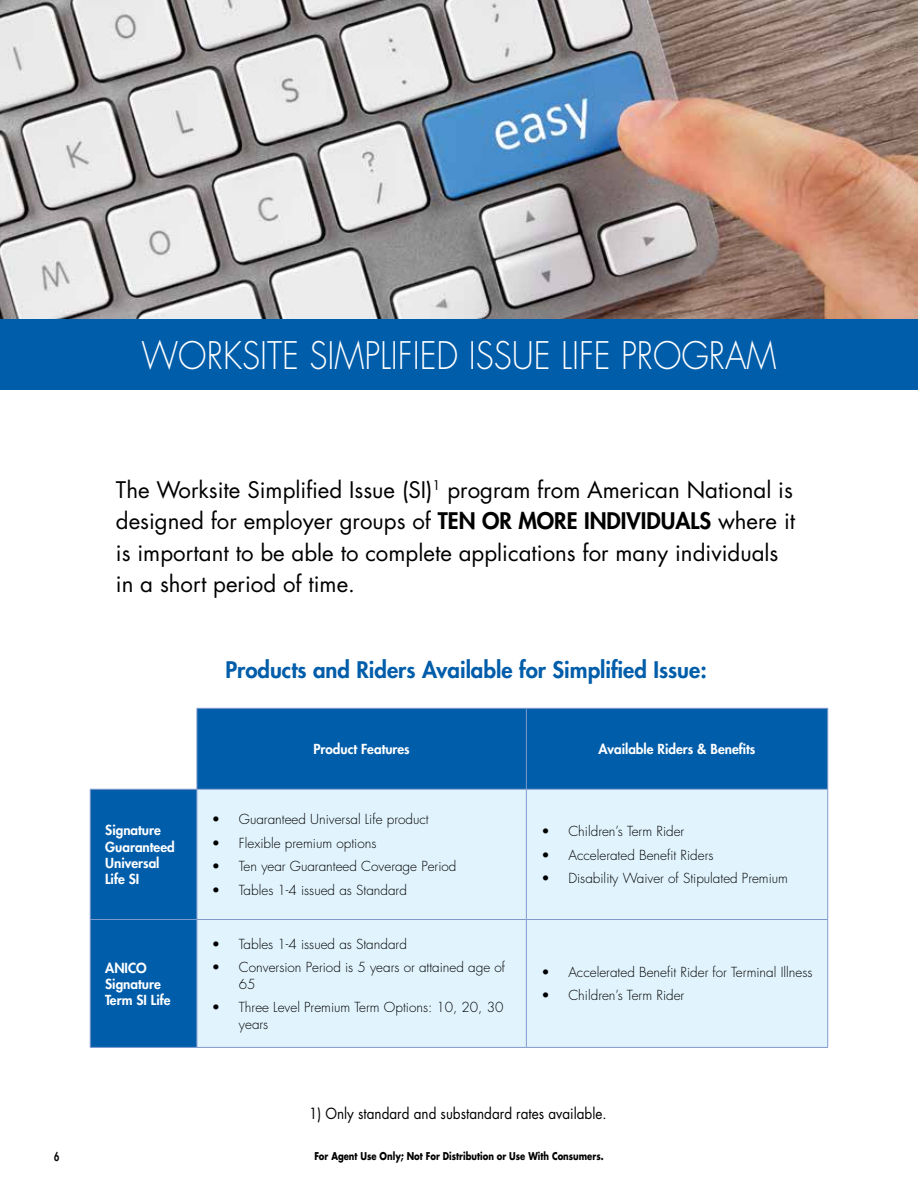
<style>
.page{position:relative;width:918px;height:1188px;background:#fff}
.page>*{position:absolute;margin:0;border:0;box-sizing:border-box;transform-origin:0 0}
.t1{font:300 37.05px "Futura";color:#fff;scale:.9 1}
.t2{font:22.2px/31.5px "Futura";color:#000}
.t3{font:800 22.2px "Futura";color:#005daa}
.t4{font:15px "Futura";color:#000;scale:.9 1}
.t5{font:300 13.5px/16.2px "Futura";color:#000}
.t6{font:800 13.5px/16.2px "Futura";color:#fff}
.t7{font:800 12px "Futura";color:#000;scale:.75 1}
.t8{font:700 10.5px "Futura";color:#000;scale:.81 1}
.s1{font-weight:800}
</style>
<div class="page">
<img style="left:0;top:0;width:918px;height:320px">
<svg style="left:90px;top:708px;width:738px;height:339px;fill:#005daa"></svg>
<div style="left:198px;top:790px;width:630px;height:257px;background:#e1f4fd"></div>
<hr style="left:197px;top:708px;width:329px;height:1px;background:#8099cd">
<hr style="left:197px;top:708px;width:1px;height:81px;background:#8099cd">
<hr style="left:526px;top:708px;width:302px;height:1px;background:#8099cd">
<hr style="left:526px;top:708px;width:1px;height:81px;background:#8099cd">
<hr style="left:828px;top:708px;width:1px;height:81px;background:#8099cd">
<hr style="left:90px;top:789px;width:107px;height:1px;background:#8099cd">
<hr style="left:90px;top:789px;width:1px;height:130px;background:#8099cd">
<hr style="left:197px;top:789px;width:329px;height:1px;background:#8099cd">
<hr style="left:197px;top:789px;width:1px;height:130px;background:#8099cd">
<hr style="left:526px;top:789px;width:302px;height:1px;background:#8099cd">
<hr style="left:526px;top:789px;width:1px;height:130px;background:#8099cd">
<hr style="left:828px;top:789px;width:1px;height:130px;background:#8099cd">
<hr style="left:90px;top:919px;width:107px;height:1px;background:#8099cd">
<hr style="left:90px;top:920px;width:1px;height:127px;background:#8099cd">
<hr style="left:197px;top:919px;width:329px;height:1px;background:#8099cd">
<hr style="left:197px;top:920px;width:1px;height:127px;background:#8099cd">
<hr style="left:526px;top:919px;width:302px;height:1px;background:#8099cd">
<hr style="left:526px;top:920px;width:1px;height:127px;background:#8099cd">
<hr style="left:828px;top:920px;width:1px;height:127px;background:#8099cd">
<hr style="left:90px;top:1047px;width:107px;height:1px;background:#8099cd">
<hr style="left:197px;top:1047px;width:329px;height:1px;background:#8099cd">
<hr style="left:526px;top:1047px;width:302px;height:1px;background:#8099cd">
<div style="left:0;top:320px;width:918px;height:70px;background:#005daa"></div>
<h1 class="t1" style="left:142px;top:333px;width:707px">WORKSITE SIMPLIFIED ISSUE LIFE PROGRAM</h1>
<h2 class="t2" style="left:116px;top:474px;width:681px">The Worksite Simplified Issue (SI)<sup>1</sup> program from American National is designed for employer groups of <span class="s1">TEN OR MORE INDIVIDUALS</span> where it is important to be able to complete applications for many individuals in a short period of time.</h2>
<h2 class="t3" style="left:225px;top:656px;width:483px">Products and Riders Available for Simplified Issue:</h2>
<p class="t6" style="left:105px;top:822px;width:71px">Signature<br>Guaranteed<br>Universal<br>Life SI</p>
<p class="t6" style="left:105px;top:960px;width:67px">ANICO<br>Signature<br>Term SI Life</p>
<p class="t6" style="left:313px;top:741px;width:98px">Product Features</p>
<p class="t6" style="left:599px;top:741px;width:158px">Available Riders &amp; Benefits</p>
<p class="t5" style="left:212px;top:811px;width:218px">• Guaranteed Universal Life product</p>
<p class="t5" style="left:212px;top:835px;width:166px">• Flexible premium options</p>
<p class="t5" style="left:212px;top:859px;width:246px">• Ten year Guaranteed Coverage Period</p>
<p class="t5" style="left:212px;top:882px;width:197px">• Tables 1-4 issued as Standard</p>
<p class="t5" style="left:212px;top:936px;width:197px">• Tables 1-4 issued as Standard</p>
<p class="t5" style="left:239px;top:960px;width:268px;text-indent:-27px">• Conversion Period is 5 years or attained age of<br>65</p>
<p class="t5" style="left:239px;top:1000px;width:266px;text-indent:-27px">• Three Level Premium Term Options: 10, 20, 30 years</p>
<p class="t5" style="left:541px;top:823px;width:145px">• Children’s Term Rider</p>
<p class="t5" style="left:541px;top:847px;width:174px">• Accelerated Benefit Riders</p>
<p class="t5" style="left:541px;top:871px;width:248px">• Disability Waiver of Stipulated Premium</p>
<p class="t5" style="left:541px;top:964px;width:273px">• Accelerated Benefit Rider for Terminal Illness</p>
<p class="t5" style="left:541px;top:988px;width:145px">• Children’s Term Rider</p>
<p class="t4" style="left:309px;top:1104px;width:332px">1) Only standard and substandard rates available.</p>
<p class="t7" style="left:54px;top:1149px;width:8px">6</p>
<p class="t8" style="left:314px;top:1149px;width:359px">For Agent Use Only; Not For Distribution or Use With Consumers.</p>
</div>
